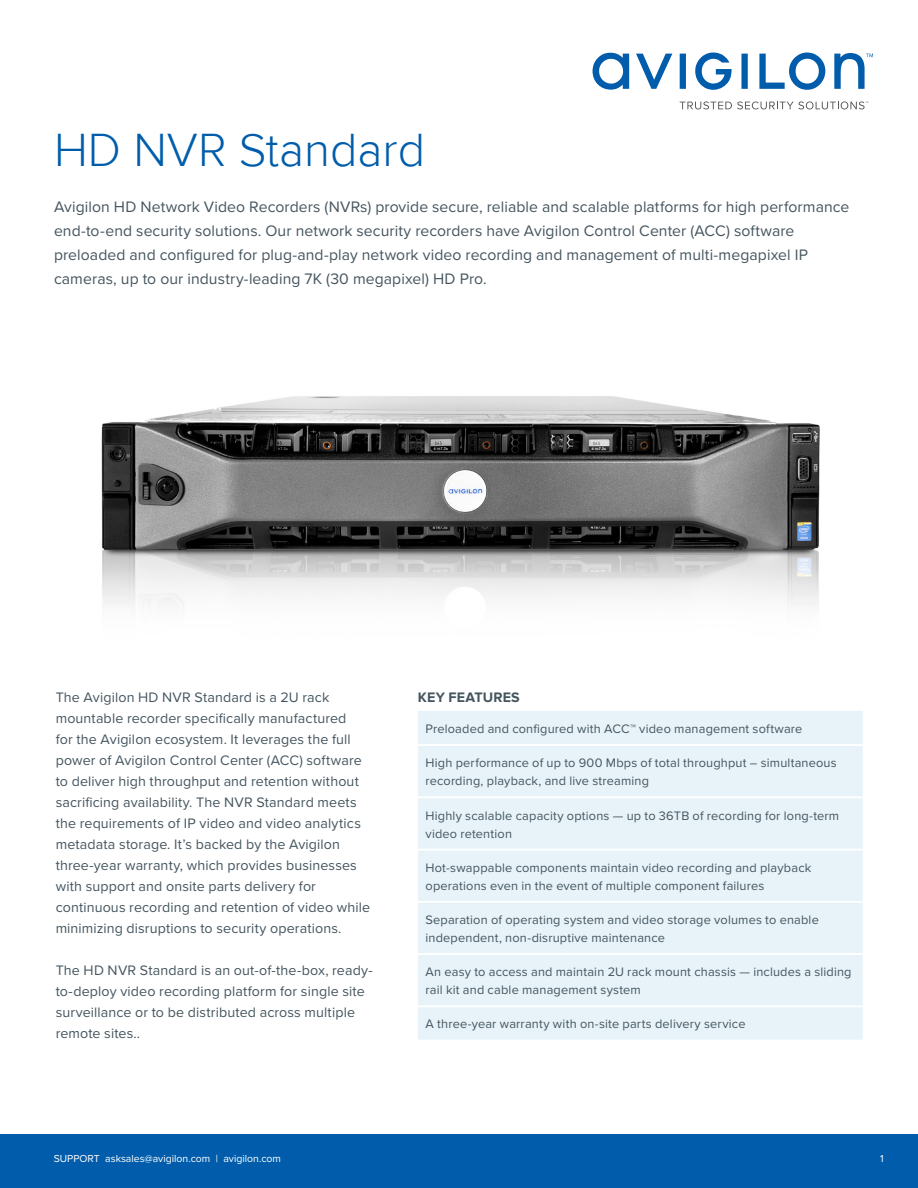
<style>
.page{position:relative;width:918px;height:1188px;background:#fff}
.page>*{position:absolute;margin:0;border:0;box-sizing:border-box;transform-origin:0 0}
.Headings{font:300 48px "Proxima Nova";color:#015dab}
.Body{font:15.75px/24px "Proxima Nova";letter-spacing:.005em;color:#45555f}
.Body-2{font:14.25px/21px "Proxima Nova";letter-spacing:.01em;color:#45555f}
.Section_Headings{font:700 14.25px "Proxima Nova";letter-spacing:.015em;color:#45555f}
.Spec_body{font:12.75px/18px "Proxima Nova";letter-spacing:.015em;color:#45555f}
.Contact{font:10.5px "Proxima Nova";color:#fff}
</style>
<div class="page">
<div style="left:0;top:1134px;width:918px;height:54px;background:#015dab"></div>
<svg style="left:593px;top:52px;width:280px;height:38px"></svg>
<svg style="left:680px;top:101px;width:188px;height:8px"></svg>
<img style="left:101px;top:396px;width:719px;height:210px">
<div style="left:418px;top:711px;width:445px;height:329px;background:#e7f3f9"></div>
<hr style="left:418px;top:744px;width:445px;height:2px;background:#fff">
<hr style="left:418px;top:796px;width:445px;height:2px;background:#fff">
<hr style="left:418px;top:849px;width:445px;height:2px;background:#fff">
<hr style="left:418px;top:901px;width:445px;height:2px;background:#fff">
<hr style="left:418px;top:953px;width:445px;height:2px;background:#fff">
<hr style="left:418px;top:1005px;width:445px;height:2px;background:#fff">
<p class="Headings" style="left:54px;top:122px;width:373px">HD NVR Standard</p>
<p class="Body" style="left:54px;top:194px;width:797px">Avigilon HD Network Video Recorders (NVRs) provide secure, reliable and scalable platforms for high performance end-to-end security solutions. Our network security recorders have Avigilon Control Center (ACC) software preloaded and configured for plug-and-play network video recording and management of multi-megapixel IP cameras, up to our industry-leading 7K (30 megapixel) HD Pro.</p>
<p class="Body-2" style="left:56px;top:687px;width:316px">The Avigilon HD NVR Standard is a 2U rack mountable recorder specifically manufactured<br>for the Avigilon ecosystem. It leverages the full power of Avigilon Control Center (ACC) software to deliver high throughput and retention without sacrificing availability. The NVR Standard meets the requirements of IP video and video analytics metadata storage. It’s backed by the Avigilon three-year warranty, which provides businesses with support and onsite parts delivery for continuous recording and retention of video while minimizing disruptions to security operations.</p>
<p class="Body-2" style="left:56px;top:959px;width:319px">The HD NVR Standard is an out-of-the-box, ready&shy;to-deploy video recording platform for single site surveillance or to be distributed across multiple remote sites..</p>
<p class="Section_Headings" style="left:418px;top:690px;width:103px">KEY FEATURES</p>
<p class="Spec_body" style="left:426px;top:719px;width:378px">Preloaded and configured with ACC™ video management software</p>
<p class="Spec_body" style="left:426px;top:753px;width:413px">High performance of up to 900 Mbps of total throughput ― simultaneous recording, playback, and live streaming</p>
<p class="Spec_body" style="left:426px;top:806px;width:415px">Highly scalable capacity options — up to 36TB of recording for long-term video retention</p>
<p class="Spec_body" style="left:426px;top:858px;width:387px">Hot-swappable components maintain video recording and playback operations even in the event of multiple component failures</p>
<p class="Spec_body" style="left:426px;top:910px;width:395px">Separation of operating system and video storage volumes to enable independent, non-disruptive maintenance</p>
<p class="Spec_body" style="left:426px;top:962px;width:428px">An easy to access and maintain 2U rack mount chassis — includes a sliding rail kit and cable management system</p>
<p class="Spec_body" style="left:426px;top:1015px;width:321px">A three-year warranty with on-site parts delivery service</p>
<p class="Contact" style="left:54px;top:1151px;width:229px">SUPPORT asksales@avigilon.com | avigilon.com</p>
<p class="Contact" style="left:880px;top:1151px;width:5px">1</p>
</div>
